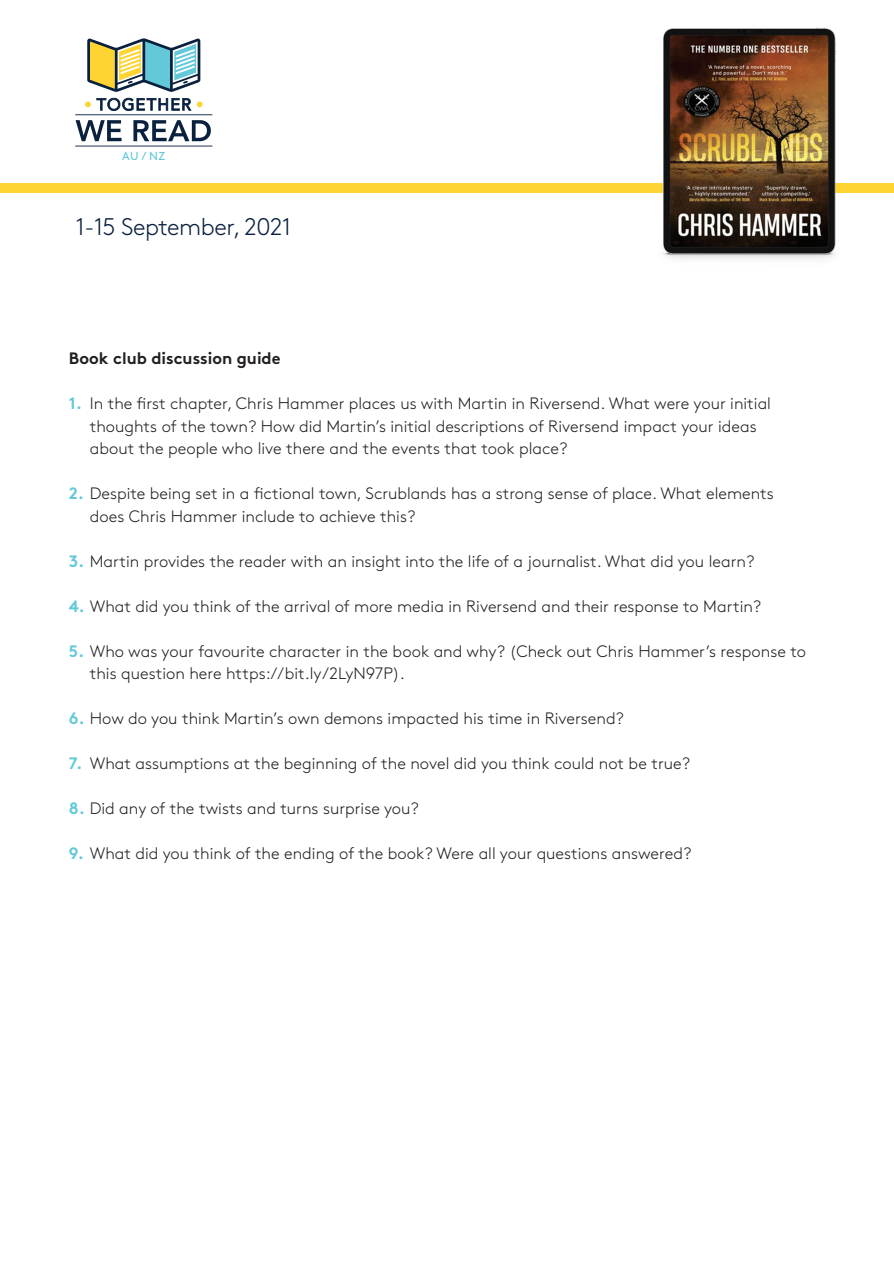
<style>
.page{position:relative;width:894px;height:1263px;background:#fff}
.page>*{position:absolute;margin:0;border:0;box-sizing:border-box;transform-origin:0 0}
.t1{font:300 24px "Brown Std";letter-spacing:-.02em;color:#09203e}
.t2{font:300 16.5px/22.5px "Brown Std";color:#231f20}
.t3{font:700 16.5px "Brown Std";color:#231f20}
.t4{font:11.4px "Brown Std";color:#63c9d8}
.s1{font-weight:700;color:#63c9d8}
</style>
<div class="page">
<div style="left:0;top:184px;width:893px;height:9px;background:#fdd432"></div>
<img style="left:651px;top:27px;width:194px;height:232px">
<svg style="left:75px;top:38px;width:138px;height:109px"></svg>
<p class="t4" style="left:122px;top:150px;width:45px">AU / NZ</p>
<h1 class="t1" style="left:76px;top:213px;width:217px">1-15 September, 2021</h1>
<p class="t3" style="left:69px;top:348px;width:213px">Book club discussion guide</p>
<p class="t2" style="left:90px;top:392px;width:682px;text-indent:-21px"><span class="s1">1.</span> In the first chapter, Chris Hammer places us with Martin in Riversend. What were your initial thoughts of the town? How did Martin’s initial descriptions of Riversend impact your ideas about the people who live there and the events that took place?</p>
<p class="t2" style="left:90px;top:482px;width:685px;text-indent:-21px"><span class="s1">2.</span> Despite being set in a fictional town, Scrublands has a strong sense of place. What elements does Chris Hammer include to achieve this?</p>
<p class="t2" style="left:69px;top:550px;width:686px"><span class="s1">3.</span> Martin provides the reader with an insight into the life of a journalist. What did you learn?</p>
<p class="t2" style="left:69px;top:595px;width:693px"><span class="s1">4.</span> What did you think of the arrival of more media in Riversend and their response to Martin?</p>
<p class="t2" style="left:90px;top:640px;width:717px;text-indent:-21px"><span class="s1">5.</span> Who was your favourite character in the book and why? (Check out Chris Hammer’s response to this question here https://bit.ly/2LyN97P).</p>
<p class="t2" style="left:69px;top:707px;width:556px"><span class="s1">6.</span> How do you think Martin’s own demons impacted his time in Riversend?</p>
<p class="t2" style="left:69px;top:752px;width:622px"><span class="s1">7.</span> What assumptions at the beginning of the novel did you think could not be true?</p>
<p class="t2" style="left:69px;top:797px;width:351px"><span class="s1">8.</span> Did any of the twists and turns surprise you?</p>
<p class="t2" style="left:69px;top:842px;width:623px"><span class="s1">9.</span> What did you think of the ending of the book? Were all your questions answered?</p>
</div>
